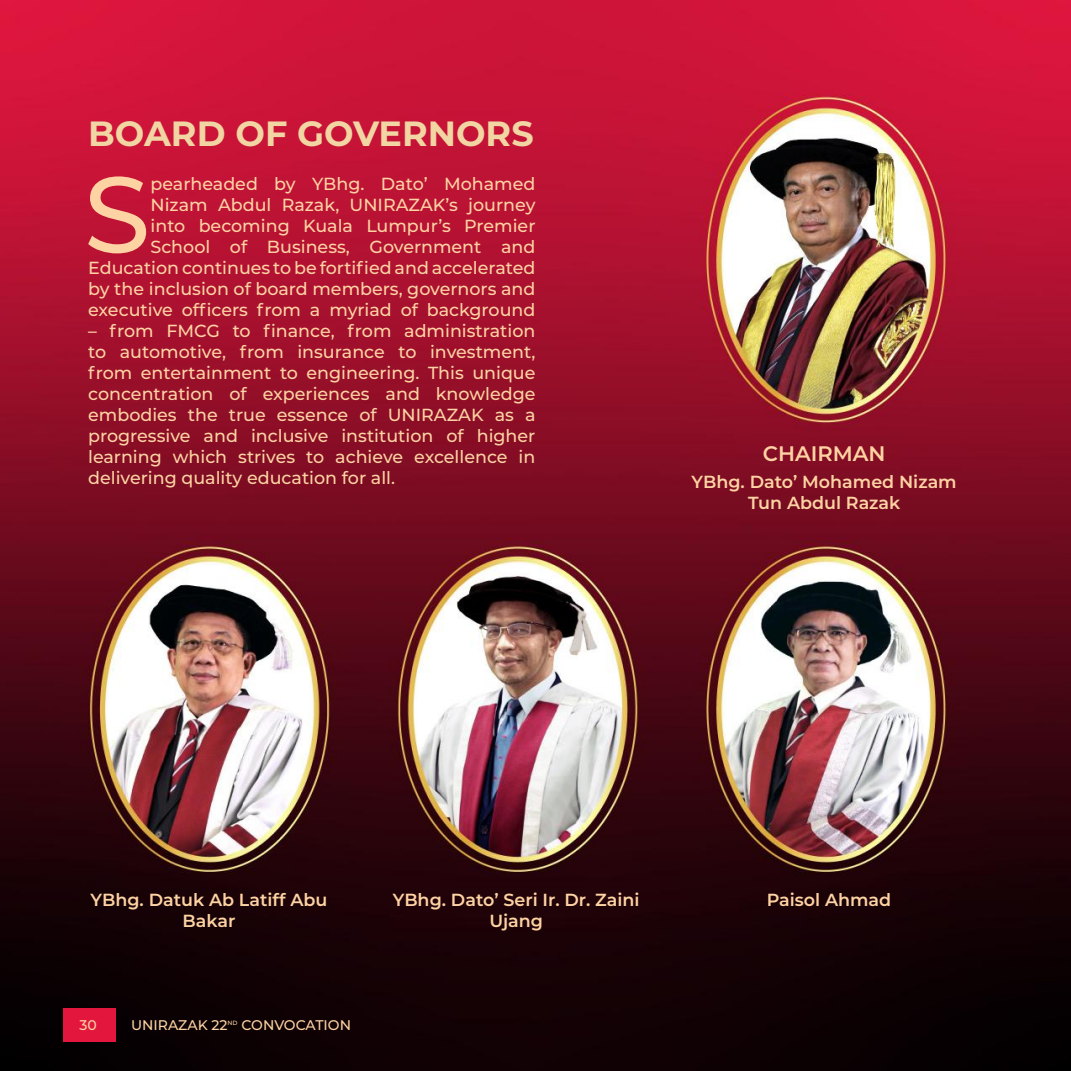
<style>
.page{position:relative;width:1071px;height:1071px;background:#fff}
.page>*{position:absolute;margin:0;border:0;box-sizing:border-box;transform-origin:0 0}
.t1{font:500 107.45px "Montserrat";color:#fed3a3}
.t2{font:700 35px "Montserrat";color:#f1d5a3}
.t3{font:600 21px "Montserrat";color:#fed3a3}
.t4{font:500 17.5px/21px "Montserrat";color:#fed3a3;text-align:right}
.t5{font:600 17.5px/21px "Montserrat";color:#fed3a3;text-align:center}
.t6{font:500 14px "Montserrat";color:#fed3a3}
.t7{font:500 6.12px "Montserrat";color:#fed3a3}
</style>
<div class="page">
<img style="left:0;top:0;width:1071px;height:1071px">
<div style="left:63px;top:1008px;width:53px;height:33px;background:#e3173e"></div>
<h2 class="t2" style="left:88px;top:108px;width:447px">BOARD OF GOVERNORS</h2>
<h1 class="t1" style="left:84px;top:139px;width:68px">S</h1>
<p class="t4" style="left:88px;top:172px;width:449px">pearheaded by YBhg. Dato’ Mohamed<br>Nizam Abdul Razak, UNIRAZAK’s journey<br>into becoming Kuala Lumpur’s Premier School of Business, Government and Education continues to be fortified and accelerated by the inclusion of board members, governors and executive officers from a myriad of background</p>
<p class="t4" style="left:88px;top:319px;width:449px;text-align:justify">– from FMCG to finance, from administration to automotive, from insurance to investment, from entertainment to engineering. This unique concentration of experiences and knowledge embodies the true essence of UNIRAZAK as a progressive and inclusive institution of higher learning which strives to achieve excellence in delivering quality education for all.</p>
<p class="t3" style="left:763px;top:439px;width:124px">CHAIRMAN</p>
<p class="t5" style="left:692px;top:471px;width:267px">YBhg. Dato’ Mohamed Nizam<br>Tun Abdul Razak</p>
<p class="t5" style="left:91px;top:888px;width:238px">YBhg. Datuk Ab Latiff Abu<br>Bakar</p>
<p class="t5" style="left:393px;top:888px;width:248px">YBhg. Dato’ Seri Ir. Dr. Zaini<br>Ujang</p>
<p class="t5" style="left:767px;top:888px;width:126px">Paisol Ahmad</p>
<p class="t6" style="left:79px;top:1016px;width:19px">30</p>
<p class="t6" style="left:131px;top:1016px;width:98px">UNIRAZAK 22</p>
<p class="t7" style="left:228px;top:1019px;width:12px">ND</p>
<p class="t6" style="left:241px;top:1016px;width:111px">CONVOCATION</p>
</div>
